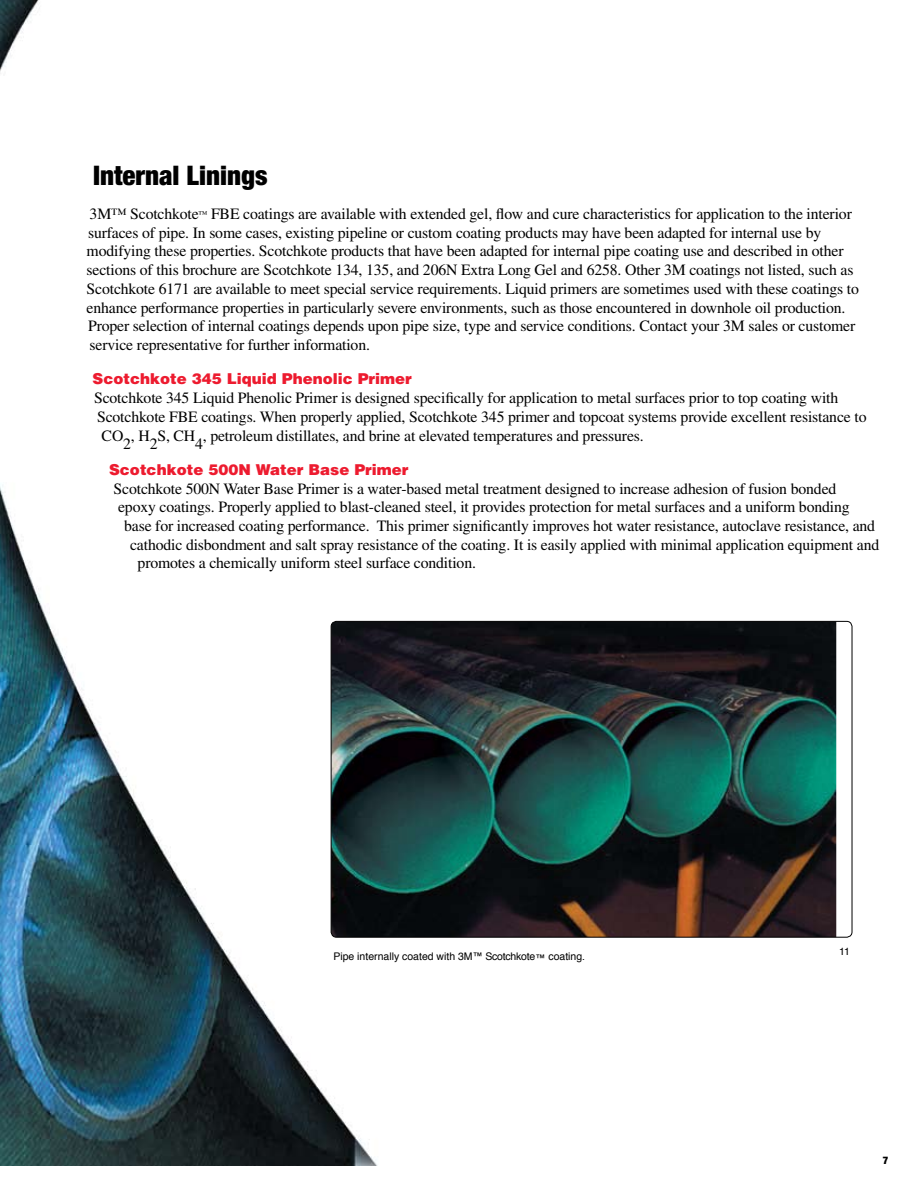
<style>
.page{position:relative;width:918px;height:1188px;background:#fff}
.page>*{position:absolute;margin:0;border:0;box-sizing:border-box;transform-origin:0 0}
.t1{font:900 condensed 27px "Helvetica Neue";color:#000}
.t2{font:15.75px/18.8px "Times";letter-spacing:-.01em;color:#000}
.t3{font:900 15px "Helvetica";color:#ed1b2f}
.t4{font:10.5px "Helvetica";color:#000}
.t5{font:900 condensed 10.5px "Helvetica Neue";color:#000}
.s1{font-size:9px}
</style>
<div class="page">
<img style="left:0;top:0;width:853px;height:1166px">
<div style="left:331px;top:621px;width:521px;height:316px;background:#fff;border-radius:5px"></div>
<img style="left:331px;top:621px;width:505px;height:316px">
<div style="left:331px;top:621px;width:521px;height:317px;border:1px solid #000;border-radius:5px"></div>
<h1 class="t1" style="left:93px;top:159px;width:176px">Internal Linings</h1>
<p class="t2" style="left:87px;top:204px;width:774px">3M™ Scotchkote<span class="s1">™</span> FBE coatings are available with extended gel, flow and cure characteristics for application to the interior surfaces of pipe. In some cases, existing pipeline or custom coating products may have been adapted for internal use by modifying these properties. Scotchkote products that have been adapted for internal pipe coating use and described in other sections of this brochure are Scotchkote 134, 135, and 206N Extra Long Gel and 6258. Other 3M coatings not listed, such as Scotchkote 6171 are available to meet special service requirements. Liquid primers are sometimes used with these coatings to enhance performance properties in particularly severe environments, such as those encountered in downhole oil production.<br>Proper selection of internal coatings depends upon pipe size, type and service conditions. Contact your 3M sales or customer service representative for further information.</p>
<p class="t3" style="left:93px;top:369px;width:321px">Scotchkote 345 Liquid Phenolic Primer</p>
<p class="t2" style="left:94px;top:388px;width:774px">Scotchkote 345 Liquid Phenolic Primer is designed specifically for application to metal surfaces prior to top coating with<br>Scotchkote FBE coatings. When properly applied, Scotchkote 345 primer and topcoat systems provide excellent resistance to<br>CO</p>
<p class="t2" style="left:123px;top:434px;width:9px">2</p>
<p class="t2" style="left:195px;top:434px;width:9px">4</p>
<p class="t2" style="left:203px;top:426px;width:442px">, petroleum distillates, and brine at elevated temperatures and pressures.</p>
<p class="t3" style="left:109px;top:460px;width:301px">Scotchkote 500N Water Base Primer</p>
<p class="t2" style="left:114px;top:479px;width:724px">Scotchkote 500N Water Base Primer is a water-based metal treatment designed to increase adhesion of fusion bonded</p>
<p class="t2" style="left:118px;top:498px;width:733px">epoxy coatings. Properly applied to blast-cleaned steel, it provides protection for metal surfaces and a uniform bonding</p>
<p class="t2" style="left:124px;top:516px;width:753px">base for increased coating performance. This primer significantly improves hot water resistance, autoclave resistance, and</p>
<p class="t2" style="left:130px;top:535px;width:751px">cathodic disbondment and salt spray resistance of the coating. It is easily applied with minimal application equipment and</p>
<p class="t2" style="left:138px;top:554px;width:340px">promotes a chemically uniform steel surface condition.</p>
<p class="t2" style="left:157px;top:426px;width:39px">S, CH</p>
<p class="t2" style="left:131px;top:426px;width:20px">, H</p>
<p class="t2" style="left:150px;top:434px;width:9px">2</p>
<p class="t4" style="left:333px;top:948px;width:253px">Pipe internally coated with 3M™ Scotchkote™ coating.</p>
<p class="t4" style="left:839px;top:942px;width:12px">11</p>
<p class="t5" style="left:883px;top:1154px;width:7px">7</p>
</div>
